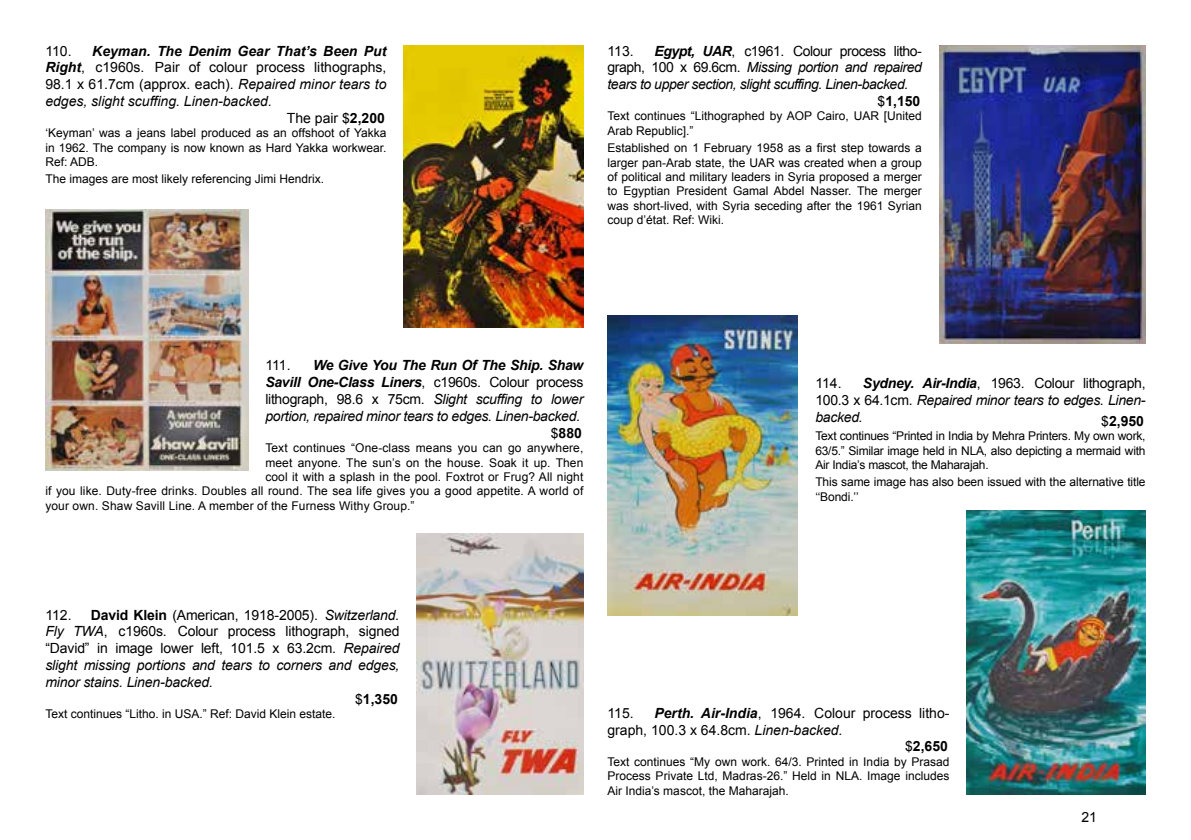
<style>
.page{position:relative;width:1191px;height:840px;background:#fff}
.page>*{position:absolute;margin:0;border:0;box-sizing:border-box;transform-origin:0 0}
.t1{font:italic 14px/16.8px "Arial";letter-spacing:-.02em;color:#000;text-align:justify}
.t2{font:14px "Arial";letter-spacing:-.01em;color:#000}
.t3{font:italic 700 14px/16.8px "Arial";letter-spacing:-.02em;color:#000}
.t4{font:italic 700 14px "Arial";color:#000}
.t5{font:italic 14px "Arial";color:#000}
.t6{font:700 14px "Arial";color:#000}
.t7{font:14px "Arial";letter-spacing:-.03em;color:#000}
.t8{font:12px/14.4px "Arial";color:#000;text-align:justify}
.s1{font-weight:400;font-style:normal}
.s2{font-style:italic}
.s3{font-weight:700}
.s4{font-style:normal}
.s5{font-weight:400}
.s6{font-weight:700;font-style:normal}
</style>
<div class="page">
<img style="left:607px;top:316px;width:190px;height:299px">
<img style="left:939px;top:45px;width:206px;height:298px">
<img style="left:416px;top:533px;width:167px;height:261px">
<img style="left:45px;top:209px;width:203px;height:261px">
<img style="left:403px;top:45px;width:180px;height:282px">
<img style="left:966px;top:510px;width:179px;height:284px">
<p class="t2" style="left:45px;top:41px;width:28px">110.</p>
<p class="t4" style="left:92px;top:41px;width:296px">Keyman. The Denim Gear That’s Been Put</p>
<p class="t3" style="left:45px;top:59px;width:41px">Right<span class="s1">,</span></p>
<p class="t2" style="left:95px;top:58px;width:51px">c1960s.</p>
<p class="t2" style="left:155px;top:58px;width:233px">Pair of colour process lithographs,</p>
<p class="t2" style="left:45px;top:75px;width:342px">98.1 x 61.7cm (approx. each). <span class="s2">Repaired minor tears to</span></p>
<p class="t5" style="left:45px;top:92px;width:228px">edges, slight scuffing. Linen-backed.</p>
<p class="t2" style="left:287px;top:108px;width:100px">The pair $<span class="s3">2,200</span></p>
<p class="t8" style="left:45px;top:126px;width:343px">‘Keyman’ was a jeans label produced as an offshoot of Yakka in 1962. The company is now known as Hard Yakka workwear.<br>Ref: ADB.</p>
<p class="t8" style="left:45px;top:172px;width:280px">The images are most likely referencing Jimi Hendrix.</p>
<p class="t2" style="left:607px;top:41px;width:28px">113.</p>
<p class="t3" style="left:654px;top:43px;width:83px">Egypt, UAR<span class="s1">,</span></p>
<p class="t2" style="left:744px;top:41px;width:41px">c1961.</p>
<p class="t7" style="left:793px;top:41px;width:129px">Colour process litho-</p>
<p class="t1" style="left:607px;top:59px;width:316px"><span class="s4">graph, 100 x 69.6cm.</span> Missing portion and repaired</p>
<p class="t1" style="left:607px;top:76px;width:302px">tears to upper section, slight scuffing. Linen-backed.</p>
<p class="t6" style="left:877px;top:91px;width:44px"><span class="s5">$</span>1,150</p>
<p class="t8" style="left:607px;top:109px;width:316px">Text continues “Lithographed by AOP Cairo, UAR [United<br>Arab Republic].”</p>
<p class="t8" style="left:607px;top:140px;width:316px">Established on 1 February 1958 as a first step towards a larger pan-Arab state, the UAR was created when a group of political and military leaders in Syria proposed a merger to Egyptian President Gamal Abdel Nasser. The merger was short-lived, with Syria seceding after the 1961 Syrian coup d’état. Ref: Wiki.</p>
<p class="t3" style="left:265px;top:357px;width:319px;text-indent:48px">We Give You The Run Of The Ship. Shaw<br>Savill One-Class Liners<span class="s1">,</span></p>
<p class="t2" style="left:265px;top:355px;width:27px">111.</p>
<p class="t1" style="left:265px;top:374px;width:319px;text-align:right"><span class="s4">Colour process<br>lithograph, 98.6 x 75cm.</span> Slight scuffing to lower portion, repaired minor tears to edges. Linen-backed. <span class="s4">$</span><span class="s6">880</span></p>
<p class="t8" style="left:265px;top:440px;width:319px">Text continues “One-class means you can go anywhere,</p>
<p class="t8" style="left:265px;top:454px;width:319px">meet anyone. The sun’s on the house. Soak it up. Then</p>
<p class="t8" style="left:265px;top:469px;width:319px">cool it with a splash in the pool. Foxtrot or Frug? All night</p>
<p class="t8" style="left:45px;top:483px;width:539px">if you like. Duty-free drinks. Doubles all round. The sea life gives you a good appetite. A world of</p>
<p class="t8" style="left:45px;top:498px;width:371px">your own. Shaw Savill Line. A member of the Furness Withy Group.”</p>
<p class="t2" style="left:434px;top:372px;width:49px">c1960s.</p>
<p class="t1" style="left:815px;top:375px;width:332px;text-indent:219px"><span class="s4">Colour lithograph, 100.3 x 64.1cm.</span> Repaired minor tears to edges. Linen&shy;backed.</p>
<p class="t2" style="left:815px;top:373px;width:28px">114.</p>
<p class="t3" style="left:863px;top:375px;width:119px">Sydney. Air-India<span class="s1">,</span></p>
<p class="t2" style="left:990px;top:373px;width:35px">1963.</p>
<p class="t6" style="left:1101px;top:411px;width:44px"><span class="s5">$</span>2,950</p>
<p class="t8" style="left:815px;top:428px;width:332px">Text continues “Printed in India by Mehra Printers. My own work, 63/5.” Similar image held in NLA, also depicting a mermaid with Air India’s mascot, the Maharajah.</p>
<p class="t8" style="left:815px;top:474px;width:332px">This same image has also been issued with the alternative title ‘‘Bondi.’’</p>
<p class="t2" style="left:45px;top:604px;width:28px">112.</p>
<p class="t2" style="left:91px;top:604px;width:229px"><span class="s3">David Klein</span> (American, 1918-2005).</p>
<p class="t1" style="left:325px;top:606px;width:76px">Switzerland.</p>
<p class="t1" style="left:45px;top:622px;width:64px">Fly TWA<span class="s4">,</span></p>
<p class="t2" style="left:119px;top:621px;width:50px">c1960s.</p>
<p class="t2" style="left:178px;top:621px;width:223px">Colour process lithograph, signed</p>
<p class="t2" style="left:45px;top:638px;width:355px">“David” in image lower left, 101.5 x 63.2cm. <span class="s2">Repaired</span></p>
<p class="t1" style="left:45px;top:656px;width:355px">slight missing portions and tears to corners and edges,</p>
<p class="t1" style="left:45px;top:673px;width:169px">minor stains. Linen-backed.</p>
<p class="t6" style="left:355px;top:688px;width:44px"><span class="s5">$</span>1,350</p>
<p class="t8" style="left:45px;top:706px;width:292px">Text continues “Litho. in USA.” Ref: David Klein estate.</p>
<p class="t2" style="left:607px;top:702px;width:28px">115.</p>
<p class="t4" style="left:654px;top:703px;width:109px">Perth. Air-India<span class="s1">,</span></p>
<p class="t2" style="left:770px;top:702px;width:37px">1964.</p>
<p class="t2" style="left:814px;top:702px;width:136px">Colour process litho-</p>
<p class="t2" style="left:607px;top:719px;width:237px">graph, 100.3 x 64.8cm. <span class="s2">Linen-backed.</span></p>
<p class="t6" style="left:905px;top:736px;width:44px"><span class="s5">$</span>2,650</p>
<p class="t8" style="left:607px;top:753px;width:343px">Text continues “My own work. 64/3. Printed in India by Prasad Process Private Ltd, Madras-26.” Held in NLA. Image includes Air India’s mascot, the Maharajah.</p>
<p class="t2" style="left:1081px;top:807px;width:17px">21</p>
</div>
